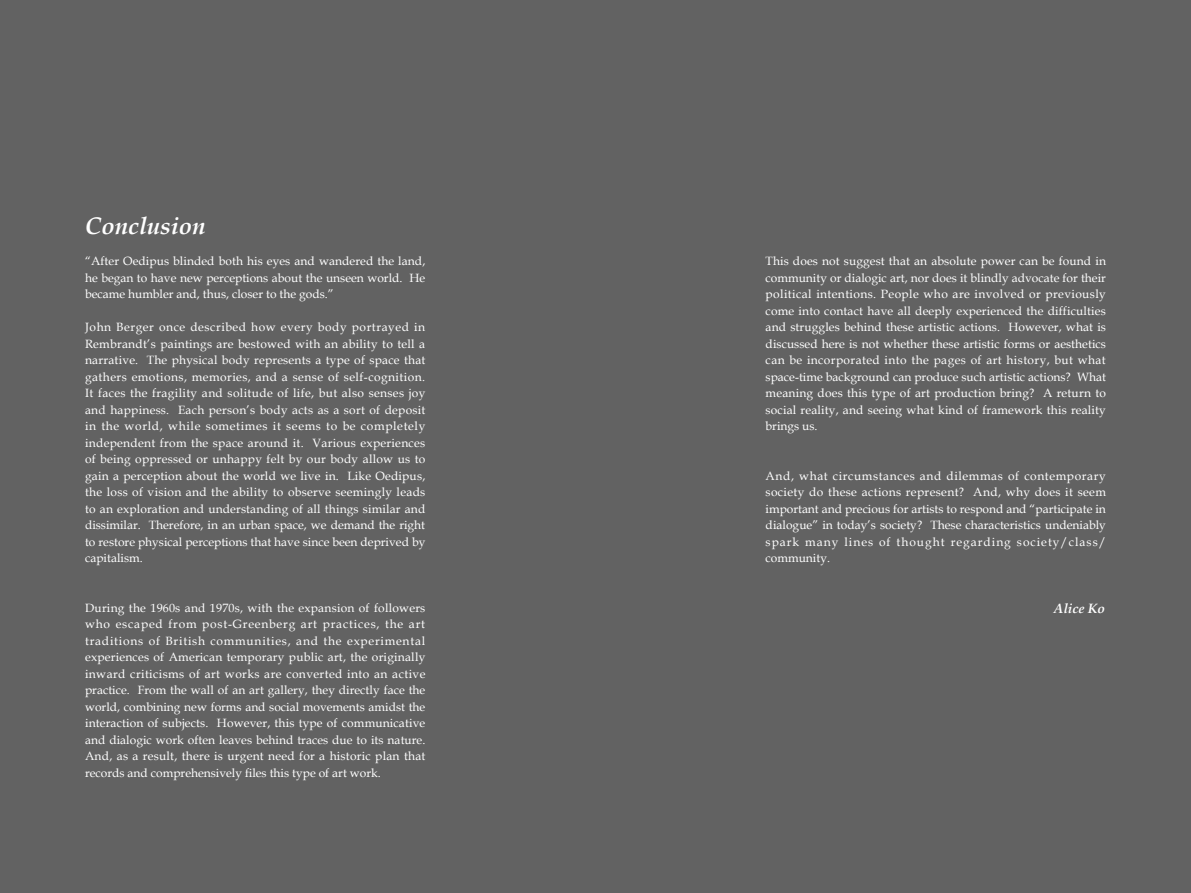
<style>
.page{position:relative;width:1191px;height:893px;background:#626262}
.page>*{position:absolute;margin:0;border:0;box-sizing:border-box;transform-origin:0 0}
.t1{font:italic 700 24px "Book Antiqua";color:#fff}
.t2{font:italic 700 13.5px "Book Antiqua";color:#fff}
.t3{font:12px/16.5px "Book Antiqua";color:#fff;text-align:justify}
</style>
<div class="page">
<h1 class="t1" style="left:85px;top:209px;width:122px">Conclusion</h1>
<p class="t3" style="left:85px;top:253px;width:342px">“After Oedipus blinded both his eyes and wandered the land, he began to have new perceptions about the unseen world. He became humbler and, thus, closer to the gods.”</p>
<p class="t3" style="left:85px;top:319px;width:342px">John Berger once described how every body portrayed in Rembrandt’s paintings are bestowed with an ability to tell a narrative. The physical body represents a type of space that gathers emotions, memories, and a sense of self-cognition.<br>It faces the fragility and solitude of life, but also senses joy and happiness. Each person’s body acts as a sort of deposit in the world, while sometimes it seems to be completely independent from the space around it. Various experiences of being oppressed or unhappy felt by our body allow us to gain a perception about the world we live in. Like Oedipus, the loss of vision and the ability to observe seemingly leads to an exploration and understanding of all things similar and dissimilar. Therefore, in an urban space, we demand the right to restore physical perceptions that have since been deprived by capitalism.</p>
<p class="t3" style="left:85px;top:599px;width:342px">During the 1960s and 1970s, with the expansion of followers who escaped from post-Greenberg art practices, the art traditions of British communities, and the experimental experiences of American temporary public art, the originally inward criticisms of art works are converted into an active practice. From the wall of an art gallery, they directly face the world, combining new forms and social movements amidst the interaction of subjects. However, this type of communicative and dialogic work often leaves behind traces due to its nature.<br>And, as a result, there is urgent need for a historic plan that records and comprehensively files this type of art work.</p>
<p class="t3" style="left:765px;top:253px;width:342px">This does not suggest that an absolute power can be found in community or dialogic art, nor does it blindly advocate for their political intentions. People who are involved or previously come into contact have all deeply experienced the difficulties and struggles behind these artistic actions. However, what is discussed here is not whether these artistic forms or aesthetics can be incorporated into the pages of art history, but what space-time background can produce such artistic actions? What meaning does this type of art production bring? A return to social reality, and seeing what kind of framework this reality brings us.</p>
<p class="t3" style="left:765px;top:467px;width:342px">And, what circumstances and dilemmas of contemporary society do these actions represent? And, why does it seem important and precious for artists to respond and “participate in dialogue” in today’s society? These characteristics undeniably spark many lines of thought regarding society/class/ community.</p>
<p class="t2" style="left:1053px;top:599px;width:53px">Alice Ko</p>
</div>
